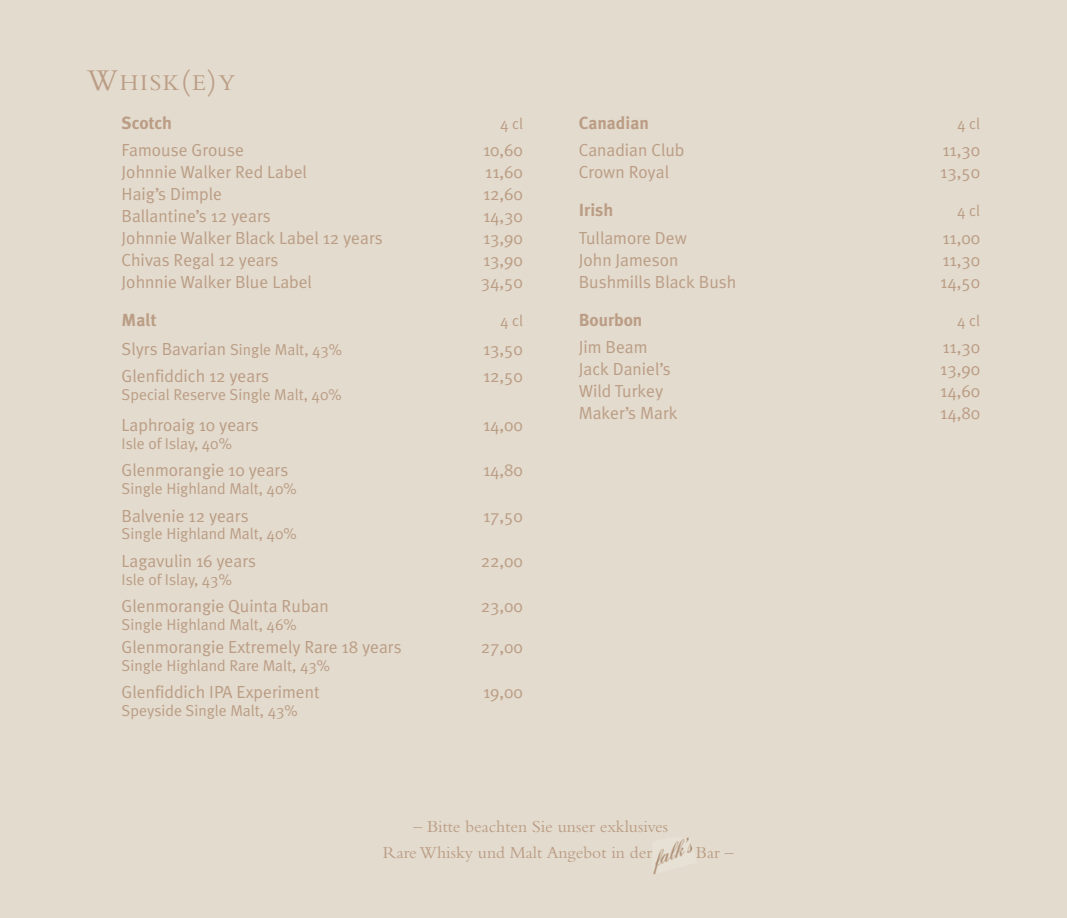
<style>
.page{position:relative;width:1067px;height:918px;background:#e3dbce}
.page>*{position:absolute;margin:0;border:0;box-sizing:border-box;transform-origin:0 0}
.t1{font:23.62px "Bembo";color:#bb9d85}
.t2{font:17.5px "Meta Plus Normal";color:#bb9d85}
.t3{font:17.5px/25.9px "Bembo";color:#bb9d85}
.t4{font:700 17.5px "Meta Plus";color:#bb9d85}
.t5{font:15.75px "Meta Plus Normal";color:#bb9d85}
.s1{font-size:31.5px}
.s2{font-size:17.5px}
</style>
<div class="page">
<img style="left:653px;top:837px;width:40px;height:38px">
<h1 class="t1" style="left:87px;top:75px;width:150px"><span class="s1">W</span>HISK<span class="s1">(</span>E<span class="s1">)</span>Y</h1>
<p class="t4" style="left:122px;top:115px;width:52px">Scotch</p>
<p class="t5" style="left:500px;top:117px;width:24px">4 cl</p>
<p class="t2" style="left:122px;top:143px;width:124px">Famouse Grouse</p>
<p class="t2" style="left:483px;top:143px;width:41px">10,60</p>
<p class="t2" style="left:122px;top:165px;width:187px">Johnnie Walker Red Label</p>
<p class="t2" style="left:485px;top:165px;width:39px">11,60</p>
<p class="t2" style="left:122px;top:187px;width:102px">Haig’s Dimple</p>
<p class="t2" style="left:483px;top:187px;width:41px">12,60</p>
<p class="t2" style="left:122px;top:209px;width:151px">Ballantine’s 12 years</p>
<p class="t2" style="left:483px;top:209px;width:41px">14,30</p>
<p class="t2" style="left:122px;top:231px;width:263px">Johnnie Walker Black Label 12 years</p>
<p class="t2" style="left:483px;top:231px;width:41px">13,90</p>
<p class="t2" style="left:122px;top:253px;width:158px">Chivas Regal 12 years</p>
<p class="t2" style="left:483px;top:253px;width:41px">13,90</p>
<p class="t2" style="left:122px;top:275px;width:192px">Johnnie Walker Blue Label</p>
<p class="t2" style="left:481px;top:275px;width:44px">34,50</p>
<p class="t4" style="left:122px;top:312px;width:36px">Malt</p>
<p class="t5" style="left:500px;top:315px;width:24px">4 cl</p>
<p class="t5" style="left:122px;top:343px;width:222px"><span class="s2">Slyrs Bavarian</span> Single Malt, 43%</p>
<p class="t2" style="left:483px;top:342px;width:41px">13,50</p>
<p class="t2" style="left:122px;top:370px;width:149px">Glenfiddich 12 years</p>
<p class="t2" style="left:483px;top:370px;width:41px">12,50</p>
<p class="t5" style="left:122px;top:389px;width:221px">Special Reserve Single Malt, 40%</p>
<p class="t2" style="left:122px;top:418px;width:139px">Laphroaig 10 years</p>
<p class="t2" style="left:483px;top:418px;width:41px">14,00</p>
<p class="t5" style="left:122px;top:438px;width:112px">Isle of Islay, 40%</p>
<p class="t2" style="left:122px;top:464px;width:168px">Glenmorangie 10 years</p>
<p class="t2" style="left:483px;top:464px;width:41px">14,80</p>
<p class="t5" style="left:122px;top:483px;width:176px">Single Highland Malt, 40%</p>
<p class="t2" style="left:122px;top:509px;width:128px">Balvenie 12 years</p>
<p class="t2" style="left:483px;top:509px;width:41px">17,50</p>
<p class="t5" style="left:122px;top:528px;width:176px">Single Highland Malt, 40%</p>
<p class="t2" style="left:122px;top:554px;width:136px">Lagavulin 16 years</p>
<p class="t2" style="left:481px;top:554px;width:44px">22,00</p>
<p class="t5" style="left:122px;top:573px;width:112px">Isle of Islay, 43%</p>
<p class="t2" style="left:122px;top:599px;width:209px">Glenmorangie Quinta Ruban</p>
<p class="t2" style="left:481px;top:599px;width:44px">23,00</p>
<p class="t5" style="left:122px;top:618px;width:176px">Single Highland Malt, 46%</p>
<p class="t2" style="left:122px;top:640px;width:282px">Glenmorangie Extremely Rare 18 years</p>
<p class="t2" style="left:481px;top:640px;width:44px">27,00</p>
<p class="t5" style="left:122px;top:659px;width:210px">Single Highland Rare Malt, 43%</p>
<p class="t2" style="left:122px;top:685px;width:200px">Glenfiddich IPA Experiment</p>
<p class="t2" style="left:483px;top:685px;width:41px">19,00</p>
<p class="t5" style="left:122px;top:704px;width:177px">Speyside Single Malt, 43%</p>
<p class="t4" style="left:579px;top:115px;width:72px">Canadian</p>
<p class="t5" style="left:957px;top:117px;width:24px">4 cl</p>
<p class="t2" style="left:579px;top:143px;width:107px">Canadian Club</p>
<p class="t2" style="left:942px;top:143px;width:39px">11,30</p>
<p class="t2" style="left:579px;top:165px;width:92px">Crown Royal</p>
<p class="t2" style="left:940px;top:165px;width:41px">13,50</p>
<p class="t4" style="left:579px;top:202px;width:36px">Irish</p>
<p class="t5" style="left:957px;top:205px;width:24px">4 cl</p>
<p class="t2" style="left:579px;top:231px;width:110px">Tullamore Dew</p>
<p class="t2" style="left:942px;top:231px;width:39px">11,00</p>
<p class="t2" style="left:579px;top:253px;width:101px">John Jameson</p>
<p class="t2" style="left:942px;top:253px;width:39px">11,30</p>
<p class="t2" style="left:579px;top:275px;width:159px">Bushmills Black Bush</p>
<p class="t2" style="left:940px;top:275px;width:41px">14,50</p>
<p class="t4" style="left:579px;top:311px;width:65px">Bourbon</p>
<p class="t5" style="left:957px;top:314px;width:24px">4 cl</p>
<p class="t2" style="left:579px;top:340px;width:70px">Jim Beam</p>
<p class="t2" style="left:942px;top:340px;width:39px">11,30</p>
<p class="t2" style="left:579px;top:362px;width:93px">Jack Daniel’s</p>
<p class="t2" style="left:940px;top:362px;width:41px">13,90</p>
<p class="t2" style="left:579px;top:384px;width:86px">Wild Turkey</p>
<p class="t2" style="left:940px;top:384px;width:41px">14,60</p>
<p class="t2" style="left:579px;top:406px;width:100px">Maker’s Mark</p>
<p class="t2" style="left:940px;top:406px;width:41px">14,80</p>
<p class="t3" style="left:383px;top:815px;width:287px;text-indent:31px">– Bitte beachten Sie unser exklusives<br>Rare Whisky und Malt Angebot in der</p>
<p class="t3" style="left:696px;top:841px;width:39px">Bar –</p>
</div>
